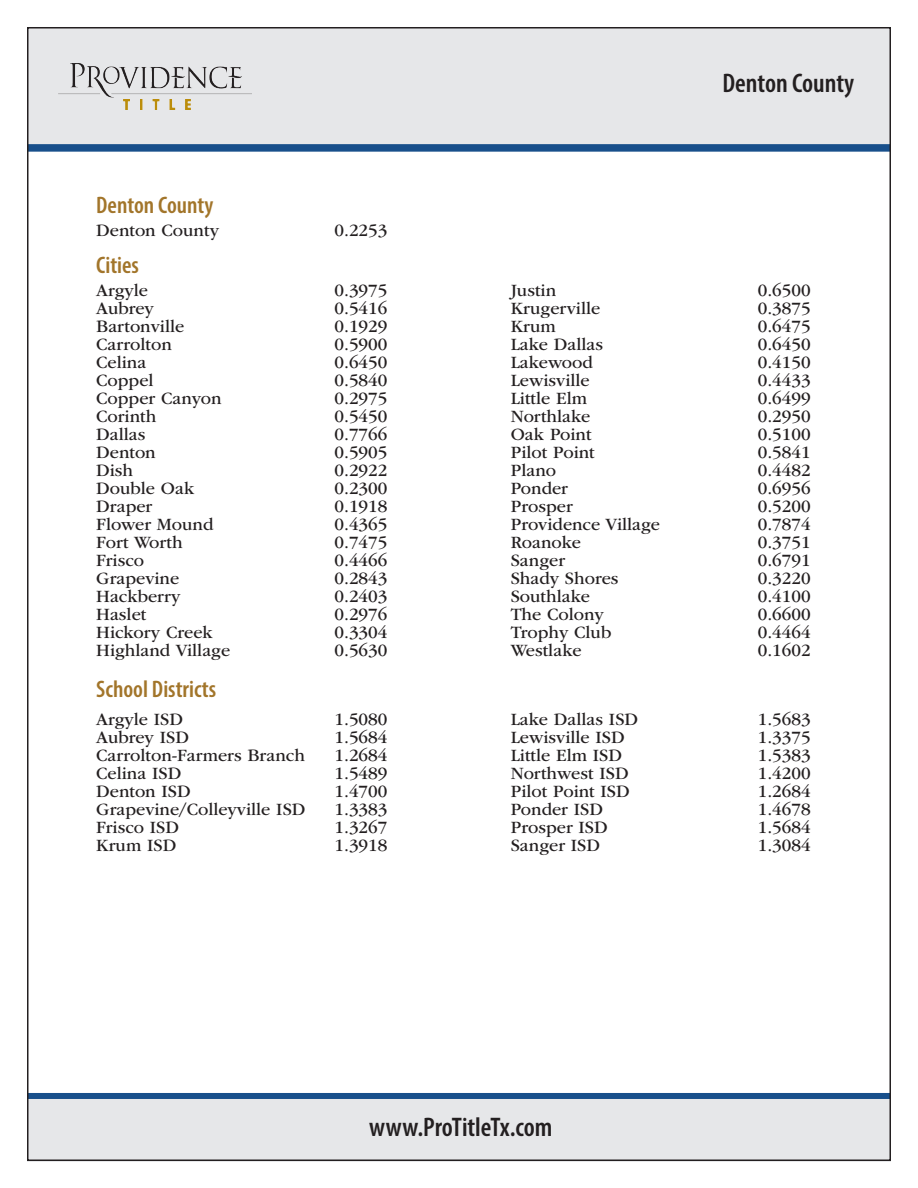
<style>
.page{position:relative;width:918px;height:1188px;background:#fff}
.page>*{position:absolute;margin:0;border:0;box-sizing:border-box;transform-origin:0 0}
.t1{font:600 condensed 27px "Myriad Pro";color:#231f20}
.t2{font:600 condensed 24px "Myriad Pro";color:#a2752a}
.t3{font:18px/18px "ITC Garamond Std";color:#231f20}
</style>
<div class="page">
<div style="left:27px;top:27px;width:864px;height:119px;background:#e6e7e9"></div>
<div style="left:27px;top:144px;width:864px;height:8px;background:#184f8b"></div>
<div style="left:27px;top:1098px;width:864px;height:63px;background:#e6e7e9"></div>
<div style="left:27px;top:1093px;width:864px;height:6px;background:#184f8b"></div>
<img style="left:59px;top:64px;width:193px;height:45px">
<h1 class="t1" style="left:722px;top:67px;width:133px">Denton County</h1>
<h2 class="t2" style="left:96px;top:191px;width:119px">Denton County</h2>
<p class="t3" style="left:96px;top:222px;width:124px">Denton County</p>
<p class="t3" style="left:335px;top:222px;width:54px">0.2253</p>
<h2 class="t2" style="left:96px;top:251px;width:44px">Cities</h2>
<p class="t3" style="left:96px;top:282px;width:136px">Argyle<br>Aubrey<br>Bartonville<br>Carrolton<br>Celina<br>Coppel<br>Copper Canyon<br>Corinth<br>Dallas<br>Denton<br>Dish<br>Double Oak<br>Draper<br>Flower Mound<br>Fort Worth<br>Frisco<br>Grapevine<br>Hackberry<br>Haslet<br>Hickory Creek<br>Highland Village</p>
<p class="t3" style="left:335px;top:282px;width:54px;text-align:justify">0.3975<br>0.5416<br>0.1929<br>0.5900<br>0.6450<br>0.5840<br>0.2975<br>0.5450<br>0.7766<br>0.5905<br>0.2922<br>0.2300<br>0.1918<br>0.4365<br>0.7475<br>0.4466<br>0.2843<br>0.2403<br>0.2976<br>0.3304<br>0.5630</p>
<p class="t3" style="left:511px;top:282px;width:151px">Justin<br>Krugerville<br>Krum<br>Lake Dallas<br>Lakewood<br>Lewisville<br>Little Elm<br>Northlake<br>Oak Point<br>Pilot Point<br>Plano<br>Ponder<br>Prosper<br>Providence Village<br>Roanoke<br>Sanger<br>Shady Shores<br>Southlake<br>The Colony<br>Trophy Club<br>Westlake</p>
<p class="t3" style="left:758px;top:282px;width:54px;text-align:justify">0.6500<br>0.3875<br>0.6475<br>0.6450<br>0.4150<br>0.4433<br>0.6499<br>0.2950<br>0.5100<br>0.5841<br>0.4482<br>0.6956<br>0.5200<br>0.7874<br>0.3751<br>0.6791<br>0.3220<br>0.4100<br>0.6600<br>0.4464<br>0.1602</p>
<h2 class="t2" style="left:96px;top:675px;width:121px">School Districts</h2>
<p class="t3" style="left:96px;top:710px;width:211px">Argyle ISD<br>Aubrey ISD<br>Carrolton-Farmers Branch<br>Celina ISD<br>Denton ISD<br>Grapevine/Colleyville ISD<br>Frisco ISD<br>Krum ISD</p>
<p class="t3" style="left:335px;top:710px;width:54px;text-align:justify">1.5080<br>1.5684<br>1.2684<br>1.5489<br>1.4700<br>1.3383<br>1.3267<br>1.3918</p>
<p class="t3" style="left:511px;top:710px;width:129px">Lake Dallas ISD<br>Lewisville ISD<br>Little Elm ISD<br>Northwest ISD<br>Pilot Point ISD<br>Ponder ISD<br>Prosper ISD<br>Sanger ISD</p>
<p class="t3" style="left:758px;top:710px;width:54px;text-align:justify">1.5683<br>1.3375<br>1.5383<br>1.4200<br>1.2684<br>1.4678<br>1.5684<br>1.3084</p>
<h1 class="t1" style="left:369px;top:1110px;width:185px">www.ProTitleTx.com</h1>
</div>
